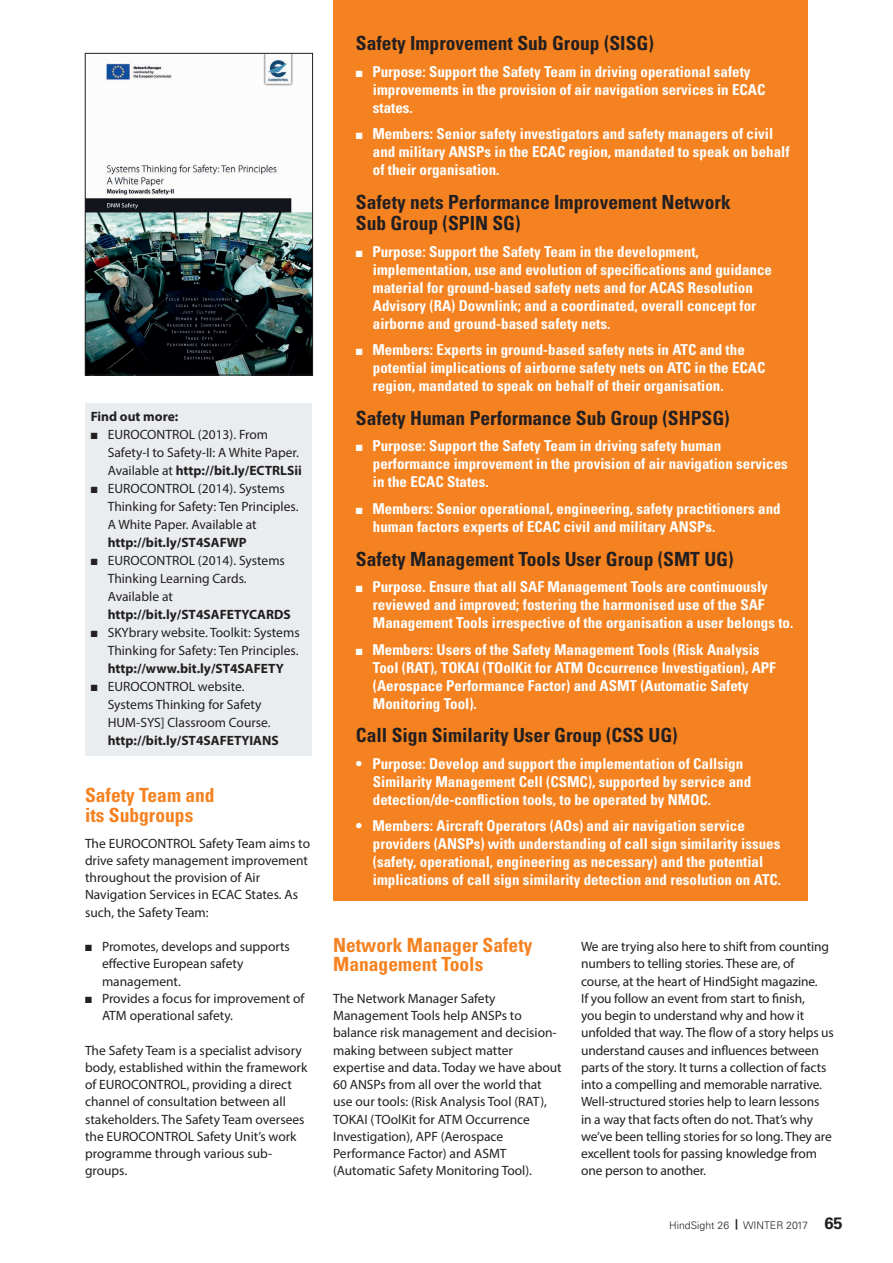
<style>
.page{position:relative;width:893px;height:1263px;background:#fff}
.page>*{position:absolute;margin:0;border:0;box-sizing:border-box;transform-origin:0 0}
.t1{font:700 condensed 19.5px/21px "Univers LT Std";color:#231f20}
.t2{font:700 condensed 19.5px/19.5px "Univers LT Std";color:#f58220}
.t3{font:700 condensed 15px/18px "Univers LT Std";color:#fff}
.t4{font:13.5px/17.2px "Myriad Pro";color:#231f20}
.t5{font:700 13.5px "Myriad Pro";color:#231f20}
.t6{font:300 10.5px "Univers LT Std";color:#231f20}
.s1{font-weight:700}
.s2{font-weight:700;font-size:16.5px}
</style>
<div class="page">
<div style="left:85px;top:403px;width:227px;height:353px;background:#eaedef"></div>
<div style="left:333px;top:0;width:475px;height:900px;background:#f58220"></div>
<img style="left:87px;top:55px;width:224px;height:318px">
<div style="left:85px;top:53px;width:228px;height:322px;border:1px solid #231f20"></div>
<p class="t5" style="left:91px;top:408px;width:89px">Find out more:</p>
<p class="t4" style="left:108px;top:426px;width:196px;line-height:18px;text-indent:-17px">■ EUROCONTROL (2013). From<br>Safety-I to Safety-II: A White Paper.<br>Available at <span class="s1">http://bit.ly/ECTRLSii</span></p>
<p class="t4" style="left:108px;top:480px;width:192px;line-height:18px;text-indent:-17px">■ EUROCONTROL (2014). Systems<br>Thinking for Safety: Ten Principles.<br>A White Paper. Available at <span class="s1">http://bit.ly/ST4SAFWP</span></p>
<p class="t4" style="left:108px;top:552px;width:185px;line-height:18px;text-indent:-17px">■ EUROCONTROL (2014). Systems<br>Thinking Learning Cards.<br>Available at <span class="s1">http://bit.ly/ST4SAFETYCARDS</span></p>
<p class="t4" style="left:108px;top:624px;width:193px;line-height:18px;text-align:justify;text-indent:-17px">■ SKYbrary website. Toolkit: Systems Thinking for Safety: Ten Principles. <span class="s1">http://www.bit.ly/ST4SAFETY</span></p>
<p class="t4" style="left:108px;top:678px;width:173px;line-height:18px;text-indent:-17px">■ EUROCONTROL website.<br>Systems Thinking for Safety<br>HUM-SYS] Classroom Course. <span class="s1">http://bit.ly/ST4SAFETYIANS</span></p>
<p class="t2" style="left:85px;top:785px;width:131px">Safety Team and its Subgroups</p>
<p class="t4" style="left:85px;top:834px;width:227px">The EUROCONTROL Safety Team aims to drive safety management improvement throughout the provision of Air Navigation Services in ECAC States. As such, the Safety Team:</p>
<p class="t4" style="left:102px;top:938px;width:189px;text-indent:-17px">■ Promotes, develops and supports effective European safety management.</p>
<p class="t4" style="left:102px;top:989px;width:204px;text-indent:-17px">■ Provides a focus for improvement of<br>ATM operational safety.</p>
<p class="t4" style="left:85px;top:1041px;width:224px">The Safety Team is a specialist advisory body, established within the framework of EUROCONTROL, providing a direct channel of consultation between all stakeholders. The Safety Team oversees the EUROCONTROL Safety Unit’s work programme through various sub&shy;groups.</p>
<p class="t1" style="left:356px;top:33px;width:299px">Safety Improvement Sub Group (SISG)</p>
<p class="t3" style="left:373px;top:62px;width:394px;text-indent:-17px">■ Purpose: Support the Safety Team in driving operational safety improvements in the provision of air navigation services in ECAC states.</p>
<p class="t3" style="left:373px;top:125px;width:418px;text-indent:-17px">■ Members: Senior safety investigators and safety managers of civil and military ANSPs in the ECAC region, mandated to speak on behalf of their organisation.</p>
<p class="t1" style="left:356px;top:192px;width:376px">Safety nets Performance Improvement Network<br>Sub Group (SPIN SG)</p>
<p class="t3" style="left:373px;top:242px;width:401px;text-indent:-17px">■ Purpose: Support the Safety Team in the development, implementation, use and evolution of specifications and guidance material for ground-based safety nets and for ACAS Resolution Advisory (RA) Downlink; and a coordinated, overall concept for airborne and ground-based safety nets.</p>
<p class="t3" style="left:373px;top:341px;width:394px;text-indent:-17px">■ Members: Experts in ground-based safety nets in ATC and the potential implications of airborne safety nets on ATC in the ECAC region, mandated to speak on behalf of their organisation.</p>
<p class="t1" style="left:356px;top:407px;width:375px">Safety Human Performance Sub Group (SHPSG)</p>
<p class="t3" style="left:373px;top:437px;width:416px;text-indent:-17px">■ Purpose: Support the Safety Team in driving safety human performance improvement in the provision of air navigation services in the ECAC States.</p>
<p class="t3" style="left:373px;top:499px;width:409px;text-indent:-17px">■ Members: Senior operational, engineering, safety practitioners and human factors experts of ECAC civil and military ANSPs.</p>
<p class="t1" style="left:356px;top:548px;width:379px">Safety Management Tools User Group (SMT UG)</p>
<p class="t3" style="left:373px;top:578px;width:422px;text-indent:-17px">■ Purpose. Ensure that all SAF Management Tools are continuously reviewed and improved; fostering the harmonised use of the SAF<br>Management Tools irrespective of the organisation a user belongs to.</p>
<p class="t3" style="left:373px;top:640px;width:404px;text-indent:-17px">■ Members: Users of the Safety Management Tools (Risk Analysis Tool (RAT), TOKAI (TOolKit for ATM Occurrence Investigation), APF (Aerospace Performance Factor) and ASMT (Automatic Safety Monitoring Tool).</p>
<p class="t1" style="left:356px;top:725px;width:323px">Call Sign Similarity User Group (CSS UG)</p>
<p class="t3" style="left:373px;top:754px;width:380px;text-indent:-17px">• Purpose: Develop and support the implementation of Callsign<br>Similarity Management Cell (CSMC), supported by service and detection/de-confliction tools, to be operated by NMOC.</p>
<p class="t3" style="left:373px;top:817px;width:410px;text-indent:-17px">• Members: Aircraft Operators (AOs) and air navigation service providers (ANSPs) with understanding of call sign similarity issues (safety, operational, engineering as necessary) and the potential implications of call sign similarity detection and resolution on ATC.</p>
<p class="t2" style="left:333px;top:935px;width:201px">Network Manager Safety<br>Management Tools</p>
<p class="t4" style="left:333px;top:989px;width:230px">The Network Manager Safety Management Tools help ANSPs to balance risk management and decision&shy;making between subject matter expertise and data. Today we have about 60 ANSPs from all over the world that use our tools: (Risk Analysis Tool (RAT), TOKAI (TOolKit for ATM Occurrence Investigation), APF (Aerospace Performance Factor) and ASMT (Automatic Safety Monitoring Tool).</p>
<p class="t4" style="left:581px;top:938px;width:254px">We are trying also here to shift from counting numbers to telling stories. These are, of course, at the heart of HindSight magazine.<br>If you follow an event from start to finish,<br>you begin to understand why and how it unfolded that way. The flow of a story helps us understand causes and influences between parts of the story. It turns a collection of facts into a compelling and memorable narrative.<br>Well-structured stories help to learn lessons<br>in a way that facts often do not. That’s why we’ve been telling stories for so long. They are excellent tools for passing knowledge from one person to another.</p>
<p class="t6" style="left:669px;top:1219px;width:175px">HindSight 26 <span class="s1">|</span> WINTER 2017 <span class="s2">65</span></p>
</div>
